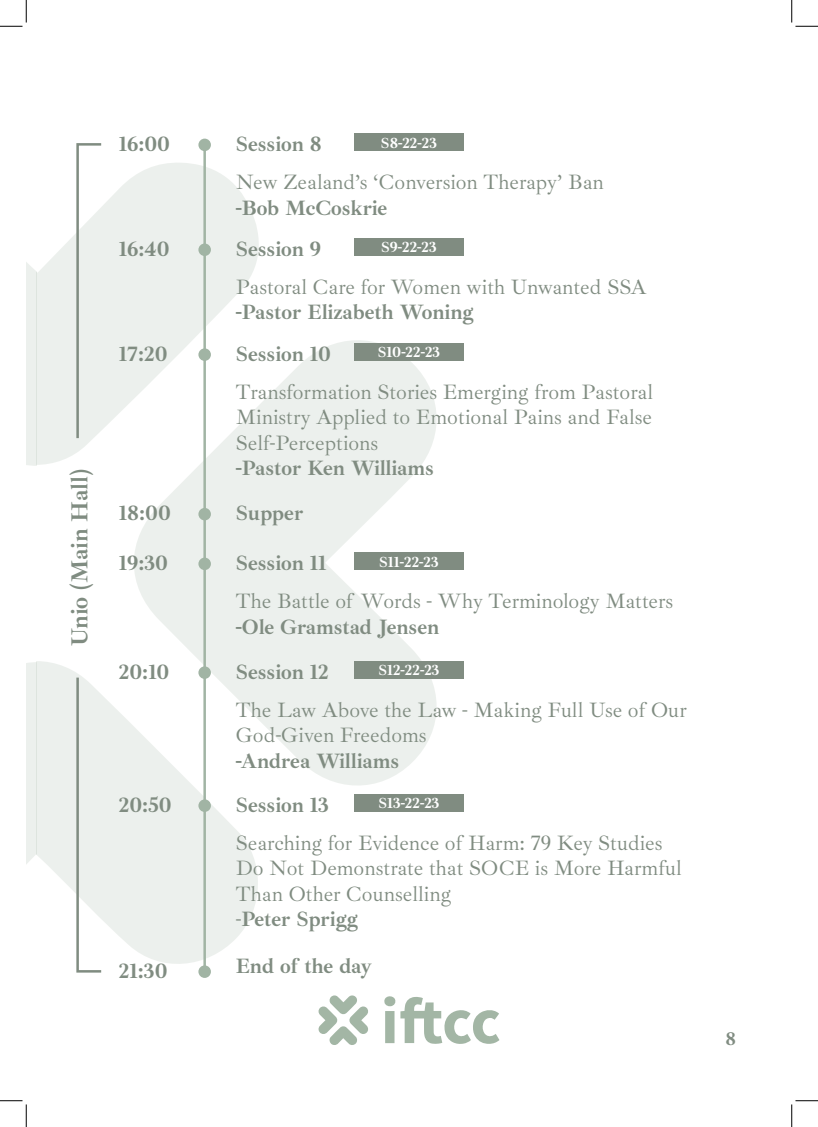
<style>
.page{position:relative;width:818px;height:1127px;background:#fff}
.page>*{position:absolute;margin:0;border:0;box-sizing:border-box;transform-origin:0 0}
.t1{font:23.75px "Ibarra Real Nova";color:#808c81}
.t2{font:21.25px/25.5px "Ibarra Real Nova";color:#808c81}
.t3{font:18.75px "Ibarra Real Nova";color:#808c81}
.t4{font:15px "Ibarra Real Nova";color:#fff}
</style>
<div class="page">
<svg style="left:26px;top:661px;width:11px;height:203px;background:#ebefec"></svg>
<svg style="left:26px;top:262px;width:11px;height:204px;background:#ebefec"></svg>
<svg style="left:318px;top:995px;width:50px;height:50px"></svg>
<svg style="left:384px;top:996px;width:115px;height:47px"></svg>
<svg style="left:134px;top:340px;width:311px;height:445px;fill:#ecf0ed"></svg>
<svg style="left:37px;top:163px;width:227px;height:309px;fill:#ecf0ed"></svg>
<svg style="left:37px;top:653px;width:229px;height:311px;fill:#ecf0ed"></svg>
<hr style="left:203px;top:142px;width:3px;height:829px;background:#a1b4a4">
<div style="left:198px;top:348px;width:13px;height:13px;background:#a1b4a4;border-radius:50%"></div>
<div style="left:198px;top:557px;width:13px;height:13px;background:#a1b4a4;border-radius:50%"></div>
<div style="left:198px;top:666px;width:13px;height:12px;background:#a1b4a4;border-radius:50%"></div>
<div style="left:198px;top:799px;width:13px;height:12px;background:#a1b4a4;border-radius:50%"></div>
<div style="left:198px;top:508px;width:13px;height:12px;background:#a1b4a4;border-radius:50%"></div>
<div style="left:198px;top:965px;width:13px;height:12px;background:#a1b4a4;border-radius:50%"></div>
<div style="left:198px;top:139px;width:13px;height:12px;background:#a1b4a4;border-radius:50%"></div>
<div style="left:198px;top:243px;width:13px;height:13px;background:#a1b4a4;border-radius:50%"></div>
<div style="left:354px;top:133px;width:110px;height:18px;background:#808c81"></div>
<div style="left:354px;top:238px;width:110px;height:18px;background:#808c81"></div>
<div style="left:354px;top:343px;width:110px;height:18px;background:#808c81"></div>
<div style="left:354px;top:552px;width:110px;height:18px;background:#808c81"></div>
<div style="left:354px;top:661px;width:110px;height:17px;background:#808c81"></div>
<div style="left:354px;top:794px;width:110px;height:17px;background:#808c81"></div>
<svg style="left:75px;top:143px;width:29px;height:297px"></svg>
<svg style="left:75px;top:675px;width:29px;height:298px"></svg>
<svg style="left:0;top:0;width:27px;height:27px"></svg>
<svg style="left:0;top:1100px;width:27px;height:26px"></svg>
<svg style="left:791px;top:0;width:27px;height:27px"></svg>
<svg style="left:791px;top:1100px;width:27px;height:26px"></svg>
<p class="t2" style="left:119px;top:132px;width:53px">16:00</p>
<p class="t2" style="left:119px;top:236px;width:52px">16:40</p>
<p class="t2" style="left:119px;top:341px;width:51px">17:20</p>
<p class="t1" style="left:67px;top:646px;width:178px;rotate:-90deg">Unio (Main Hall)</p>
<p class="t2" style="left:119px;top:500px;width:54px">18:00</p>
<p class="t2" style="left:119px;top:550px;width:51px">19:30</p>
<p class="t2" style="left:119px;top:659px;width:52px">20:10</p>
<p class="t2" style="left:119px;top:792px;width:55px">20:50</p>
<p class="t2" style="left:119px;top:958px;width:50px">21:30</p>
<p class="t2" style="left:236px;top:132px;width:88px">Session 8</p>
<p class="t4" style="left:381px;top:134px;width:58px">S8-22-23</p>
<p class="t2" style="left:236px;top:170px;width:370px">New Zealand’s ‘Conversion Therapy’ Ban</p>
<p class="t2" style="left:236px;top:195px;width:153px">-Bob McCoskrie</p>
<p class="t2" style="left:236px;top:236px;width:87px">Session 9</p>
<p class="t4" style="left:381px;top:239px;width:57px">S9-22-23</p>
<p class="t2" style="left:236px;top:274px;width:412px">Pastoral Care for Women with Unwanted SSA</p>
<p class="t2" style="left:236px;top:300px;width:239px">-Pastor Elizabeth Woning</p>
<p class="t2" style="left:236px;top:341px;width:97px">Session 10</p>
<p class="t4" style="left:378px;top:344px;width:64px">S10-22-23</p>
<p class="t2" style="left:236px;top:379px;width:419px;text-align:justify">Transformation Stories Emerging from Pastoral Ministry Applied to Emotional Pains and False Self-Perceptions</p>
<p class="t2" style="left:236px;top:456px;width:200px">-Pastor Ken Williams</p>
<p class="t2" style="left:236px;top:500px;width:69px">Supper</p>
<p class="t2" style="left:236px;top:550px;width:92px">Session 11</p>
<p class="t4" style="left:379px;top:553px;width:61px">S11-22-23</p>
<p class="t2" style="left:236px;top:588px;width:439px">The Battle of Words - Why Terminology Matters</p>
<p class="t2" style="left:236px;top:614px;width:205px">-Ole Gramstad Jensen</p>
<p class="t2" style="left:236px;top:659px;width:95px">Session 12</p>
<p class="t4" style="left:378px;top:662px;width:63px">S12-22-23</p>
<p class="t2" style="left:236px;top:697px;width:453px">The Law Above the Law - Making Full Use of Our<br>God-Given Freedoms</p>
<p class="t2" style="left:236px;top:748px;width:165px">-Andrea Williams</p>
<p class="t2" style="left:236px;top:792px;width:95px">Session 13</p>
<p class="t4" style="left:378px;top:795px;width:63px">S13-22-23</p>
<p class="t2" style="left:236px;top:830px;width:447px">Searching for Evidence of Harm: 79 Key Studies<br>Do Not Demonstrate that SOCE is More Harmful<br>Than Other Counselling</p>
<p class="t2" style="left:236px;top:906px;width:124px">-Peter Sprigg</p>
<p class="t2" style="left:236px;top:953px;width:137px">End of the day</p>
<p class="t3" style="left:725px;top:1028px;width:12px">8</p>
</div>
